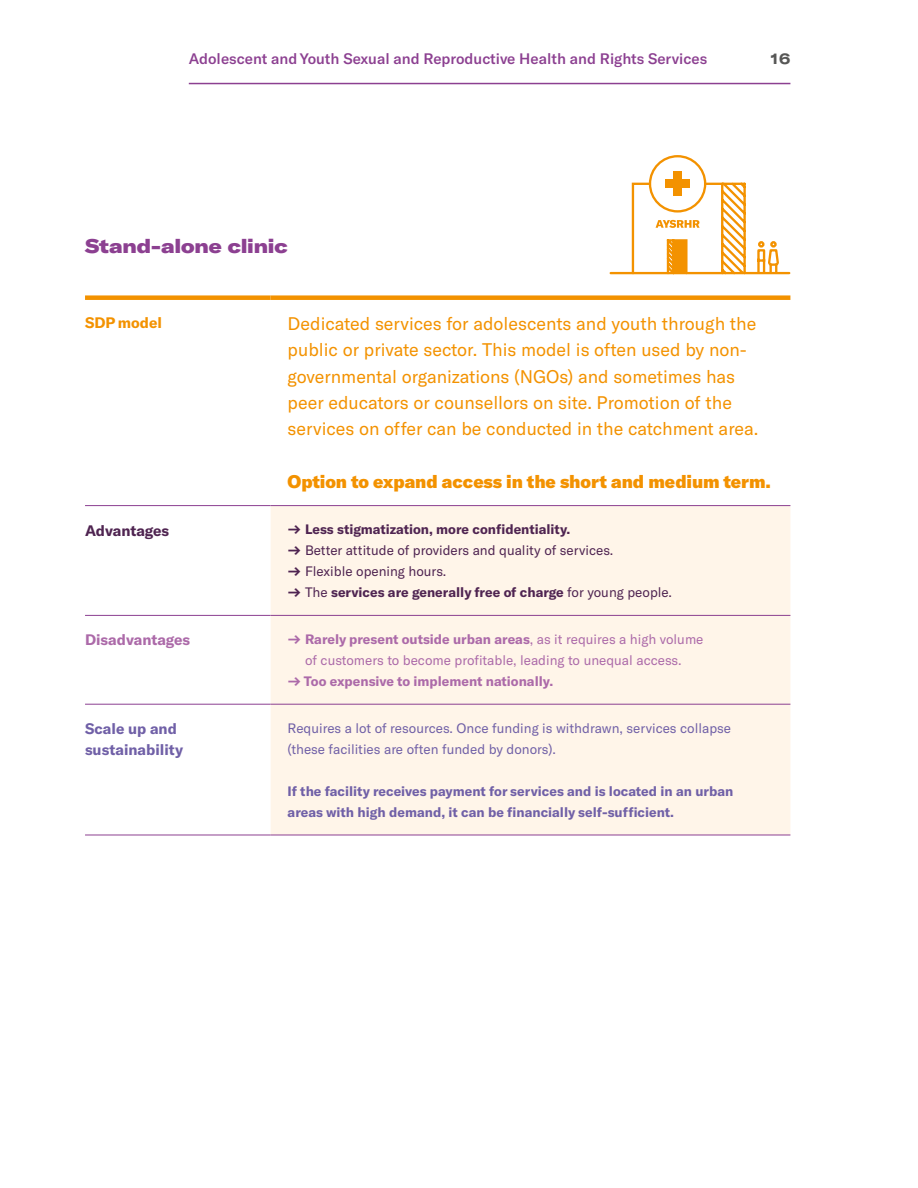
<style>
.page{position:relative;width:918px;height:1188px;background:#fff}
.page>*{position:absolute;margin:0;border:0;box-sizing:border-box;transform-origin:0 0}
.t1{font:900 expanded 19.5px "GT America";letter-spacing:-.01em;color:#8c4091}
.t2{font:18px/26.2px "GT America";color:#f39200}
.t3{font:900 18px "GT America";letter-spacing:-.005em;color:#f39200}
.t4{font:500 15px "GT America";color:#8c4091}
.t5{font:700 15px/21px "GT America";color:#7060a7}
.t6{font:700 15px "GT America";color:#ac6aa9}
.t7{font:700 15px "GT America";letter-spacing:-.01em;color:#4f2451}
.t8{font:700 15px "GT America";color:#f39200}
.t9{font:700 expanded 15px "GT America";color:#575756;scale:.89 1}
.t10{font:700 13.5px/21px "GT America";color:#7060a7}
.t11{font:13.5px/21px "GT America";color:#ac6aa9;text-align:center}
.t12{font:13.5px/21px "GT America";color:#7060a7}
.t13{font:700 13.5px "GT America";color:#4f2451}
.t14{font:13.5px "GT America";color:#4f2451}
.t15{font:700 13.5px "GT America";color:#ac6aa9}
.s1{font-weight:700}
.s2{font-weight:400}
</style>
<div class="page">
<hr style="left:189px;top:83px;width:601px;height:1px;background:#8c4091">
<div style="left:271px;top:506px;width:519px;height:329px;background:#fff5e9"></div>
<hr style="left:271px;top:505px;width:519px;height:1px;background:#8c4091">
<hr style="left:271px;top:615px;width:519px;height:1px;background:#8c4091">
<hr style="left:271px;top:704px;width:519px;height:1px;background:#8c4091">
<hr style="left:271px;top:835px;width:519px;height:1px;background:#8c4091">
<div style="left:271px;top:295px;width:519px;height:5px;background:#f39200"></div>
<div style="left:85px;top:295px;width:186px;height:5px;background:#f39200"></div>
<hr style="left:85px;top:505px;width:186px;height:1px;background:#8c4091">
<hr style="left:85px;top:615px;width:186px;height:1px;background:#8c4091">
<hr style="left:85px;top:704px;width:186px;height:1px;background:#8c4091">
<hr style="left:85px;top:835px;width:186px;height:1px;background:#8c4091">
<div style="left:649px;top:155px;width:57px;height:58px;border:2px solid #f39200;border-radius:50%"></div>
<div style="left:673px;top:171px;width:9px;height:25px;background:#f39200"></div>
<svg style="left:609px;top:180px;width:182px;height:95px"></svg>
<p class="t4" style="left:189px;top:49px;width:520px">Adolescent and Youth Sexual and Reproductive Health and Rights Services</p>
<p class="t9" style="left:771px;top:49px;width:23px">16</p>
<p class="t1" style="left:85px;top:234px;width:204px">Stand-alone clinic</p>
<p class="t8" style="left:85px;top:313px;width:79px">SDP model</p>
<p class="t2" style="left:288px;top:311px;width:472px">Dedicated services for adolescents and youth through the public or private sector. This model is often used by non&shy;governmental organizations (NGOs) and sometimes has peer educators or counsellors on site. Promotion of the services on offer can be conducted in the catchment area.</p>
<p class="t3" style="left:288px;top:470px;width:485px">Option to expand access in the short and medium term.</p>
<p class="t7" style="left:85px;top:521px;width:86px">Advantages</p>
<p class="t13" style="left:288px;top:521px;width:284px">→ Less stigmatization, more confidentiality.</p>
<p class="t14" style="left:288px;top:543px;width:327px"><span class="s1">→</span> Better attitude of providers and quality of services.</p>
<p class="t14" style="left:288px;top:564px;width:160px"><span class="s1">→</span> Flexible opening hours.</p>
<p class="t13" style="left:288px;top:584px;width:386px">→ <span class="s2">The</span> services are generally free of charge <span class="s2">for young people.</span></p>
<p class="t6" style="left:85px;top:631px;width:107px">Disadvantages</p>
<p class="t11" style="left:288px;top:629px;width:417px"><span class="s1">→ Rarely present outside urban areas</span>, as it requires a high volume of customers to become profitable, leading to unequal access.</p>
<p class="t15" style="left:288px;top:673px;width:267px">→ Too expensive to implement nationally.</p>
<p class="t5" style="left:85px;top:718px;width:100px">Scale up and sustainability</p>
<p class="t12" style="left:288px;top:718px;width:445px">Requires a lot of resources. Once funding is withdrawn, services collapse (these facilities are often funded by donors).</p>
<p class="t10" style="left:288px;top:781px;width:447px">If the facility receives payment for services and is located in an urban areas with high demand, it can be financially self-sufficient.</p>
</div>
